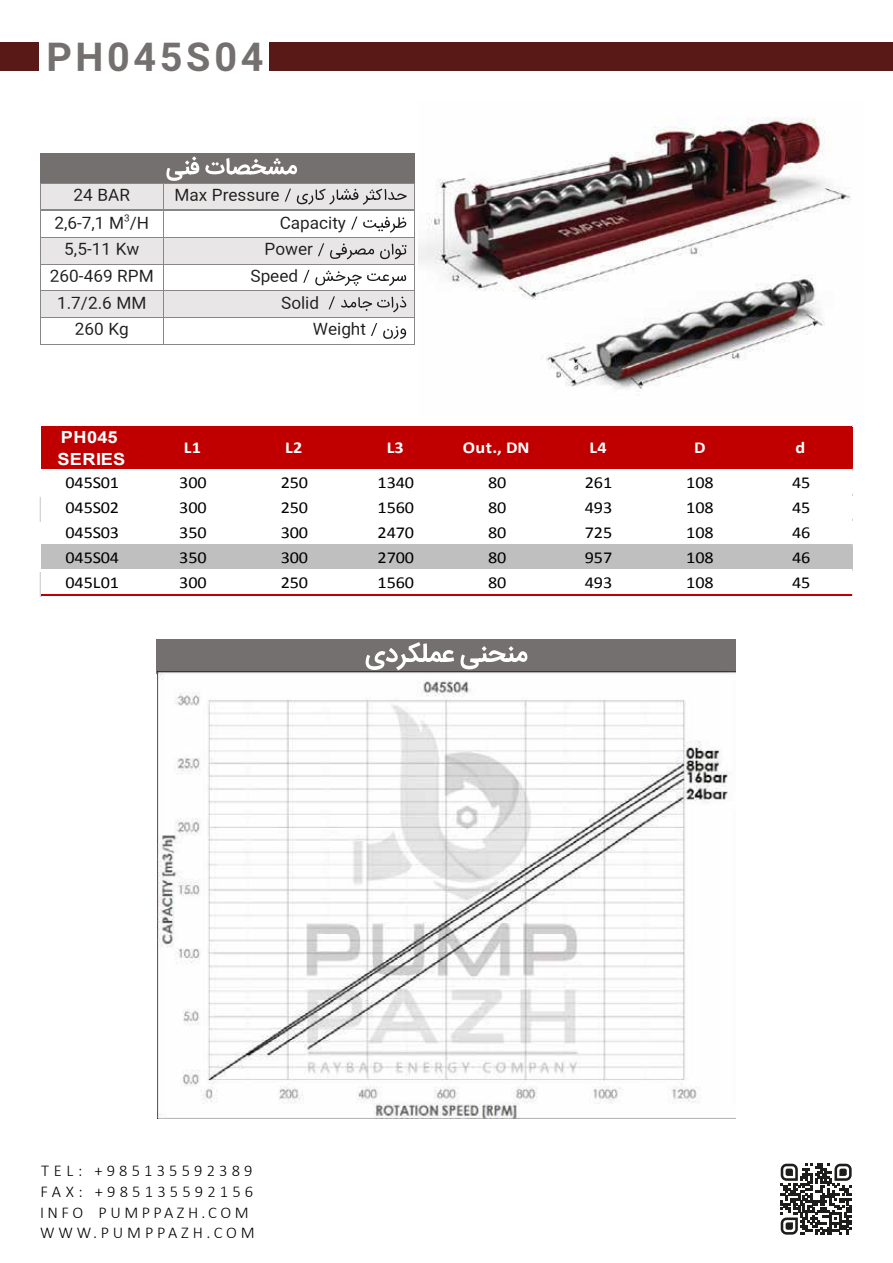
<style>
.page{position:relative;width:893px;height:1263px;background:#fff}
.page>*{position:absolute;margin:0;border:0;box-sizing:border-box;transform-origin:0 0}
.t1{font:700 36.9px "IRAN Sans";letter-spacing:.1em;color:#74706f}
.t2{font:16.65px "Calibri";letter-spacing:-.005em;color:#000;scale:1.09 1}
.t3{font:700 16.65px "Calibri";letter-spacing:.015em;color:#fff;scale:1.09 1}
.t4{font:700 16.65px/21.9px "Arial";letter-spacing:.02em;color:#fff;scale:1.09 1}
.t5{font:300 16.5px "Calibri";letter-spacing:.25em;color:#010100}
.t6{font:300 16.5px "Calibri";letter-spacing:.21em;color:#010100}
.t7{font:15.75px "IRAN Sans Web";color:#1d1d1b}
</style>
<div class="page">
<div style="left:157px;top:639px;width:579px;height:34px;background:#74706f"></div>
<svg style="left:366px;top:642px;width:161px;height:28px"></svg>
<div style="left:40px;top:153px;width:374px;height:30px;background:#74706f"></div>
<div style="left:270px;top:42px;width:623px;height:29px;background:#591a17"></div>
<div style="left:0;top:42px;width:39px;height:29px;background:#591a17"></div>
<img style="left:419px;top:117px;width:432px;height:278px">
<svg style="left:781px;top:1164px;width:71px;height:70px"></svg>
<div style="left:407px;top:183px;width:7px;height:27px;background:#e8e6e6"></div>
<div style="left:41px;top:183px;width:7px;height:27px;background:#e8e6e6"></div>
<div style="left:156px;top:183px;width:7px;height:27px;background:#e8e6e6"></div>
<div style="left:48px;top:183px;width:108px;height:27px;background:#e8e6e6"></div>
<hr style="left:41px;top:183px;width:122px;height:1px;background:#878787">
<hr style="left:163px;top:183px;width:251px;height:1px;background:#878787">
<hr style="left:41px;top:210px;width:122px;height:1px;background:#878787">
<hr style="left:165px;top:210px;width:249px;height:1px;background:#878787">
<div style="left:407px;top:238px;width:7px;height:26px;background:#e8e6e6"></div>
<div style="left:41px;top:238px;width:7px;height:26px;background:#e8e6e6"></div>
<div style="left:156px;top:238px;width:7px;height:26px;background:#e8e6e6"></div>
<div style="left:48px;top:238px;width:108px;height:26px;background:#e8e6e6"></div>
<hr style="left:41px;top:237px;width:122px;height:1px;background:#878787">
<hr style="left:163px;top:237px;width:251px;height:1px;background:#878787">
<hr style="left:41px;top:264px;width:122px;height:1px;background:#878787">
<hr style="left:163px;top:264px;width:251px;height:1px;background:#878787">
<div style="left:407px;top:291px;width:7px;height:26px;background:#e8e6e6"></div>
<div style="left:41px;top:291px;width:7px;height:26px;background:#e8e6e6"></div>
<div style="left:156px;top:291px;width:7px;height:26px;background:#e8e6e6"></div>
<div style="left:48px;top:291px;width:108px;height:26px;background:#e8e6e6"></div>
<hr style="left:41px;top:291px;width:122px;height:1px;background:#878787">
<hr style="left:163px;top:291px;width:251px;height:1px;background:#878787">
<hr style="left:41px;top:317px;width:122px;height:1px;background:#878787">
<hr style="left:163px;top:317px;width:251px;height:1px;background:#878787">
<svg style="left:40px;top:183px;width:1px;height:162px"></svg>
<hr style="left:41px;top:344px;width:122px;height:1px;background:#878787">
<svg style="left:163px;top:156px;width:244px;height:188px"></svg>
<hr style="left:163px;top:344px;width:251px;height:1px;background:#878787">
<svg style="left:414px;top:183px;width:1px;height:162px"></svg>
<img style="left:157px;top:672px;width:578px;height:446px">
<svg style="left:40px;top:497px;width:1px;height:24px"></svg>
<svg style="left:40px;top:572px;width:1px;height:24px"></svg>
<div style="left:42px;top:426px;width:811px;height:44px;background:#c00000"></div>
<div style="left:42px;top:469px;width:811px;height:76px;background:#fff"></div>
<div style="left:42px;top:544px;width:811px;height:26px;background:#bfbfbf"></div>
<div style="left:42px;top:569px;width:811px;height:26px;background:#fff"></div>
<hr style="left:42px;top:594px;width:811px;height:1px;background:#c00000">
<h1 class="t1" style="left:46px;top:34px;width:218px">PH045S04</h1>
<p class="t7" style="left:74px;top:185px;width:58px">24 BAR</p>
<p class="t7" style="left:174px;top:185px;width:107px">Max Pressure</p>
<p class="t7" style="left:54px;top:213px;width:96px">2,6-7,1 M<sup>3</sup>/H</p>
<p class="t7" style="left:280px;top:213px;width:68px">Capacity</p>
<p class="t7" style="left:64px;top:240px;width:77px">5,5-11 Kw</p>
<p class="t7" style="left:265px;top:240px;width:50px">Power</p>
<p class="t7" style="left:50px;top:266px;width:105px">260-469 RPM</p>
<p class="t7" style="left:250px;top:266px;width:49px">Speed</p>
<p class="t7" style="left:57px;top:293px;width:91px">1.7/2.6 MM</p>
<p class="t7" style="left:281px;top:293px;width:39px">Solid</p>
<p class="t7" style="left:75px;top:320px;width:56px">260 Kg</p>
<p class="t7" style="left:313px;top:320px;width:55px">Weight</p>
<p class="t4" style="left:57px;top:427px;width:64px">PH045<br>SERIES</p>
<p class="t3" style="left:184px;top:437px;width:17px">L1</p>
<p class="t3" style="left:285px;top:437px;width:17px">L2</p>
<p class="t3" style="left:387px;top:437px;width:17px">L3</p>
<p class="t3" style="left:463px;top:437px;width:63px">Out., DN</p>
<p class="t3" style="left:589px;top:437px;width:17px">L4</p>
<p class="t3" style="left:694px;top:437px;width:12px">D</p>
<p class="t3" style="left:796px;top:437px;width:10px">d</p>
<p class="t2" style="left:65px;top:472px;width:51px">045S01</p>
<p class="t2" style="left:179px;top:472px;width:27px">300</p>
<p class="t2" style="left:281px;top:472px;width:27px">250</p>
<p class="t2" style="left:377px;top:472px;width:35px">1340</p>
<p class="t2" style="left:488px;top:472px;width:18px">80</p>
<p class="t2" style="left:585px;top:472px;width:27px">261</p>
<p class="t2" style="left:686px;top:472px;width:27px">108</p>
<p class="t2" style="left:792px;top:472px;width:18px">45</p>
<p class="t2" style="left:65px;top:497px;width:51px">045S02</p>
<p class="t2" style="left:179px;top:497px;width:27px">300</p>
<p class="t2" style="left:281px;top:497px;width:27px">250</p>
<p class="t2" style="left:377px;top:497px;width:35px">1560</p>
<p class="t2" style="left:488px;top:497px;width:18px">80</p>
<p class="t2" style="left:585px;top:497px;width:27px">493</p>
<p class="t2" style="left:686px;top:497px;width:27px">108</p>
<p class="t2" style="left:792px;top:497px;width:18px">45</p>
<p class="t2" style="left:65px;top:522px;width:51px">045S03</p>
<p class="t2" style="left:179px;top:522px;width:27px">350</p>
<p class="t2" style="left:281px;top:522px;width:27px">300</p>
<p class="t2" style="left:377px;top:522px;width:35px">2470</p>
<p class="t2" style="left:488px;top:522px;width:18px">80</p>
<p class="t2" style="left:585px;top:522px;width:27px">725</p>
<p class="t2" style="left:686px;top:522px;width:27px">108</p>
<p class="t2" style="left:792px;top:522px;width:18px">46</p>
<p class="t2" style="left:65px;top:547px;width:51px">045S04</p>
<p class="t2" style="left:179px;top:547px;width:27px">350</p>
<p class="t2" style="left:281px;top:547px;width:27px">300</p>
<p class="t2" style="left:377px;top:547px;width:35px">2700</p>
<p class="t2" style="left:488px;top:547px;width:18px">80</p>
<p class="t2" style="left:585px;top:547px;width:27px">957</p>
<p class="t2" style="left:686px;top:547px;width:27px">108</p>
<p class="t2" style="left:792px;top:547px;width:18px">46</p>
<p class="t2" style="left:65px;top:572px;width:51px">045L01</p>
<p class="t2" style="left:179px;top:572px;width:27px">300</p>
<p class="t2" style="left:281px;top:572px;width:27px">250</p>
<p class="t2" style="left:377px;top:572px;width:35px">1560</p>
<p class="t2" style="left:488px;top:572px;width:18px">80</p>
<p class="t2" style="left:585px;top:572px;width:27px">493</p>
<p class="t2" style="left:686px;top:572px;width:27px">108</p>
<p class="t2" style="left:792px;top:572px;width:18px">45</p>
<p class="t5" style="left:41px;top:1160px;width:213px">TEL: +985135592389</p>
<p class="t5" style="left:40px;top:1181px;width:214px">FAX: +985135592156</p>
<p class="t6" style="left:40px;top:1202px;width:210px">INFO PUMPPAZH.COM</p>
<p class="t5" style="left:40px;top:1222px;width:216px">WWW.PUMPPAZH.COM</p>
</div>
